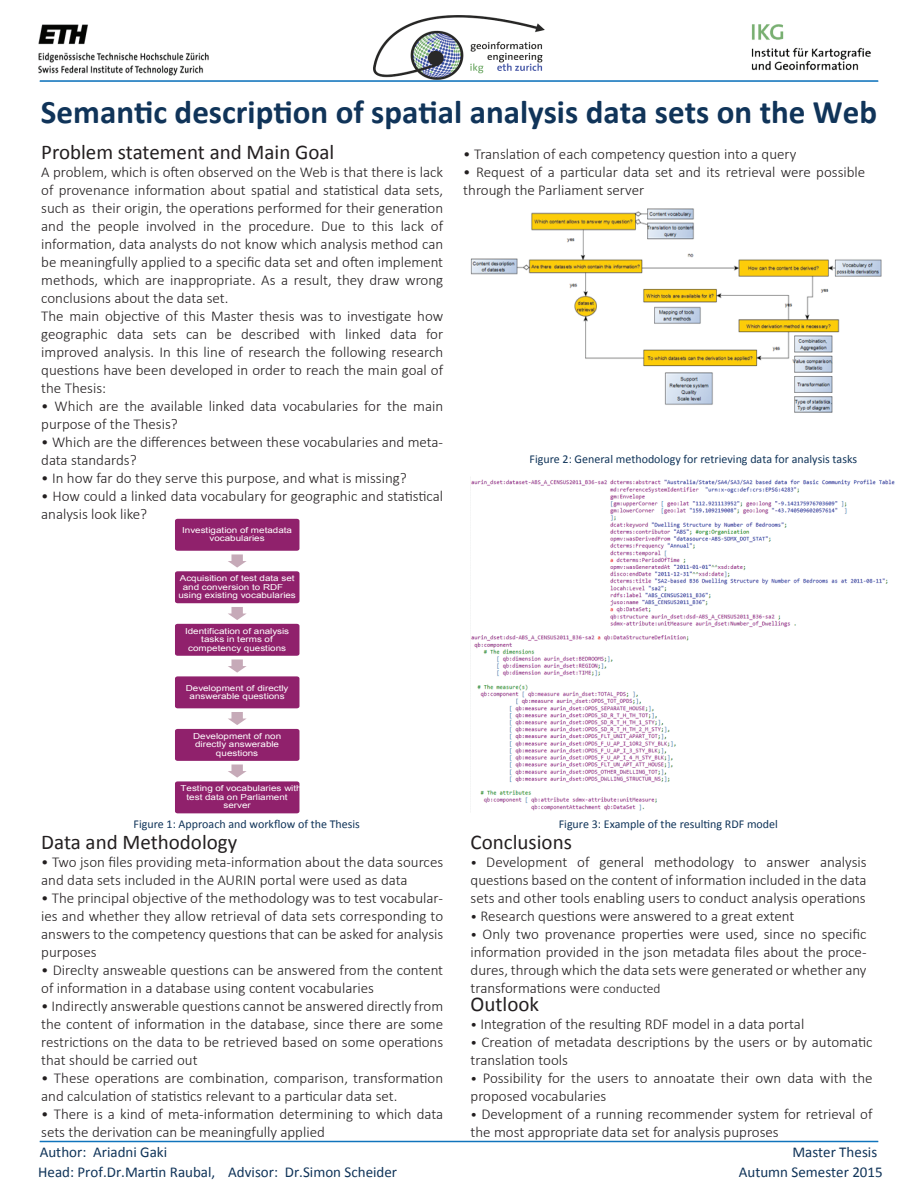
<style>
.page{position:relative;width:918px;height:1188px;background:#fff}
.page>*{position:absolute;margin:0;border:0;box-sizing:border-box;transform-origin:0 0}
.t1{font:700 33px "Calibri";color:#103459}
.t2{font:21px "Calibri";color:#231f20}
.t3{font:300 15px/18px "Calibri";color:#231f20}
.t4{font:15px/19.8px "Calibri";color:#103459}
.t5{font:12px "Calibri";color:#103459}
.t6{font:8.25px/8.6px "Arial";color:#fff;text-align:center;scale:1.2 1}
.s1{font-size:13.5px}
</style>
<div class="page">
<hr style="left:40px;top:80px;width:838px;height:2px;background:#1074bc">
<hr style="left:40px;top:1141px;width:838px;height:1px;background:#1074bc">
<img style="left:752px;top:24px;width:119px;height:46px">
<img style="left:470px;top:208px;width:412px;height:205px">
<div style="left:173px;top:517px;width:128px;height:35px;background:#90216c;border-radius:4px"></div>
<div style="left:172px;top:516px;width:131px;height:38px;border:3px solid #fff;border-radius:4px"></div>
<svg style="left:228px;top:554px;width:19px;height:14px"></svg>
<div style="left:173px;top:570px;width:128px;height:35px;background:#90216c;border-radius:4px"></div>
<div style="left:172px;top:568px;width:131px;height:38px;border:3px solid #fff;border-radius:4px"></div>
<svg style="left:228px;top:607px;width:19px;height:13px"></svg>
<div style="left:173px;top:622px;width:128px;height:35px;background:#90216c;border-radius:4px"></div>
<div style="left:172px;top:621px;width:131px;height:38px;border:3px solid #fff;border-radius:4px"></div>
<svg style="left:228px;top:659px;width:19px;height:14px"></svg>
<div style="left:173px;top:675px;width:128px;height:35px;background:#90216c;border-radius:4px"></div>
<div style="left:172px;top:673px;width:131px;height:38px;border:3px solid #fff;border-radius:4px"></div>
<svg style="left:228px;top:712px;width:19px;height:13px"></svg>
<div style="left:173px;top:727px;width:128px;height:35px;background:#90216c;border-radius:4px"></div>
<div style="left:172px;top:726px;width:131px;height:38px;border:3px solid #fff;border-radius:4px"></div>
<svg style="left:228px;top:764px;width:19px;height:14px"></svg>
<div style="left:173px;top:780px;width:128px;height:35px;background:#90216c;border-radius:4px"></div>
<div style="left:172px;top:778px;width:131px;height:38px;border:3px solid #fff;border-radius:4px"></div>
<img style="left:38px;top:24px;width:170px;height:51px">
<img style="left:374px;top:15px;width:170px;height:64px">
<img style="left:471px;top:479px;width:424px;height:332px">
<h1 class="t1" style="left:41px;top:91px;width:838px">Semantic description of spatial analysis data sets on the Web</h1>
<h2 class="t2" style="left:41px;top:139px;width:295px">Problem statement and Main Goal</h2>
<p class="t3" style="left:41px;top:163px;width:404px">A problem, which is often observed on the Web is that there is lack of provenance information about spatial and statistical data sets, such as their origin, the operations performed for their generation and the people involved in the procedure. Due to this lack of information, data analysts do not know which analysis method can be meaningfully applied to a specific data set and often implement methods, which are inappropriate. As a result, they draw wrong conclusions about the data set.<br>The main objective of this Master thesis was to investigate how geographic data sets can be described with linked data for improved analysis. In this line of research the following research questions have been developed in order to reach the main goal of the Thesis:</p>
<p class="t3" style="left:41px;top:397px;width:404px">• Which are the available linked data vocabularies for the main purpose of the Thesis?</p>
<p class="t3" style="left:41px;top:433px;width:404px">• Which are the differences between these vocabularies and meta&shy;data standards?</p>
<p class="t3" style="left:41px;top:469px;width:367px">• In how far do they serve this purpose, and what is missing?</p>
<p class="t3" style="left:41px;top:487px;width:404px">• How could a linked data vocabulary for geographic and statistical analysis look like?</p>
<p class="t6" style="left:182px;top:526px;width:93px">Investigation of metadata vocabularies</p>
<p class="t6" style="left:180px;top:574px;width:97px">Acquisition of test data set</p>
<p class="t6" style="left:183px;top:583px;width:85px">and conversion to RDF</p>
<p class="t6" style="left:179px;top:591px;width:99px">using existing vocabularies</p>
<p class="t6" style="left:185px;top:627px;width:88px">Identification of analysis tasks in terms of competency questions</p>
<p class="t6" style="left:186px;top:683px;width:87px">Development of directly answerable questions</p>
<p class="t6" style="left:193px;top:732px;width:75px">Development of non directly answerable questions</p>
<p class="t6" style="left:180px;top:784px;width:103px">Testing of vocabularies with</p>
<p class="t6" style="left:187px;top:793px;width:86px">test data on Parliament</p>
<p class="t6" style="left:223px;top:801px;width:24px">server</p>
<p class="t5" style="left:134px;top:816px;width:228px">Figure 1: Approach and workflow of the Thesis</p>
<h2 class="t2" style="left:41px;top:829px;width:198px">Data and Methodology</h2>
<p class="t3" style="left:41px;top:853px;width:403px">• Two json files providing meta-information about the data sources and data sets included in the AURIN portal were used as data</p>
<p class="t3" style="left:41px;top:889px;width:404px;text-align:justify">• The principal objective of the methodology was to test vocabular&shy;ies and whether they allow retrieval of data sets corresponding to answers to the competency questions that can be asked for analysis purposes</p>
<p class="t3" style="left:41px;top:961px;width:404px">• Direclty answeable questions can be answered from the content of information in a database using content vocabularies</p>
<p class="t3" style="left:41px;top:997px;width:404px;text-align:justify">• Indirectly answerable questions cannot be answered directly from the content of information in the database, since there are some restrictions on the data to be retrieved based on some operations that should be carried out</p>
<p class="t3" style="left:41px;top:1069px;width:404px">• These operations are combination, comparison, transformation and calculation of statistics relevant to a particular data set.</p>
<p class="t3" style="left:41px;top:1105px;width:404px">• There is a kind of meta-information determining to which data sets the derivation can be meaningfully applied</p>
<p class="t4" style="left:40px;top:1142px;width:129px">Author: Ariadni Gaki</p>
<p class="t4" style="left:38px;top:1162px;width:179px">Head: Prof.Dr.Martin Raubal,</p>
<p class="t4" style="left:228px;top:1162px;width:170px">Advisor: Dr.Simon Scheider</p>
<p class="t3" style="left:463px;top:145px;width:335px">• Translation of each competency question into a query</p>
<p class="t3" style="left:463px;top:163px;width:404px">• Request of a particular data set and its retrieval were possible through the Parliament server</p>
<p class="t5" style="left:530px;top:452px;width:329px">Figure 2: General methodology for retrieving data for analysis tasks</p>
<p class="t5" style="left:559px;top:816px;width:221px">Figure 3: Example of the resulting RDF model</p>
<h2 class="t2" style="left:471px;top:829px;width:103px">Conclusions</h2>
<p class="t3" style="left:471px;top:853px;width:398px;text-align:justify"><span class="s1">•</span> Development of general methodology to answer analysis questions based on the content of information included in the data sets and other tools enabling users to conduct analysis operations</p>
<p class="t3" style="left:471px;top:907px;width:325px"><span class="s1">•</span> Research questions were answered to a great extent</p>
<p class="t3" style="left:471px;top:925px;width:398px;text-align:justify"><span class="s1">•</span> Only two provenance properties were used, since no specific information provided in the json metadata files about the proce&shy;dures, through which the data sets were generated or whether any transformations were <span class="s1">conducted</span></p>
<h2 class="t2" style="left:471px;top:991px;width:70px">Outlook</h2>
<p class="t3" style="left:471px;top:1015px;width:335px"><span class="s1">•</span> Integration of the resulting RDF model in a data portal</p>
<p class="t3" style="left:471px;top:1033px;width:404px"><span class="s1">•</span> Creation of metadata descriptions by the users or by automatic translation tools</p>
<p class="t3" style="left:471px;top:1069px;width:404px"><span class="s1">•</span> Possibility for the users to annoatate their own data with the proposed vocabularies</p>
<p class="t3" style="left:471px;top:1105px;width:404px"><span class="s1">•</span> Development of a running recommender system for retrieval of the most appropriate data set for analysis puproses</p>
<p class="t4" style="left:739px;top:1142px;width:145px;text-indent:53px">Master Thesis<br>Autumn Semester 2015</p>
</div>
